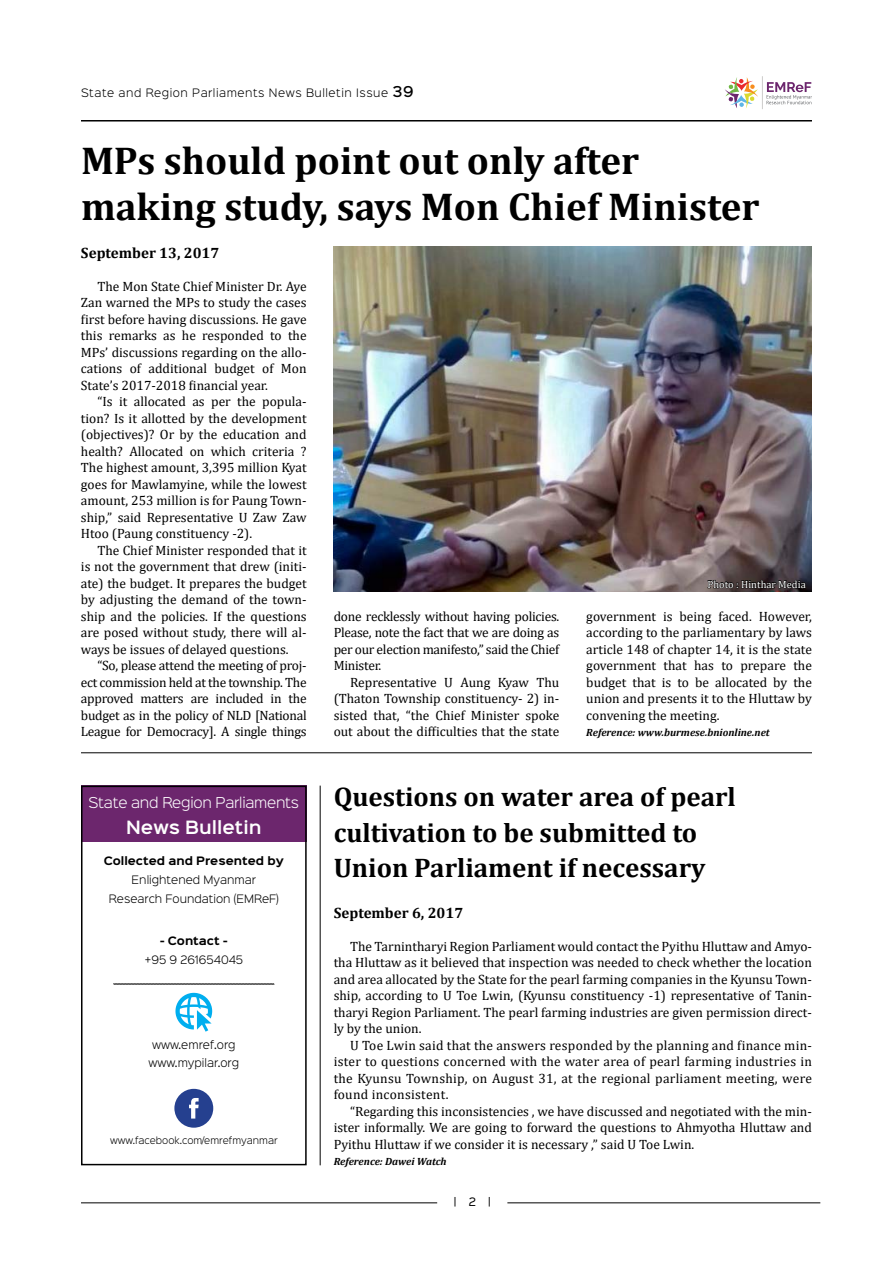
<style>
.page{position:relative;width:893px;height:1263px;background:#fff}
.page>*{position:absolute;margin:0;border:0;box-sizing:border-box;transform-origin:0 0}
.t1{font:700 39px/46.8px "Cambria";color:#000}
.t2{font:700 27px/35.4px "Cambria";color:#000}
.t3{font:600 16.5px "Sinkin Sans 600";color:#fff}
.t4{font:700 15px "Cambria";color:#000}
.t5{font:13.5px/16.5px "Cambria";color:#000;text-align:justify}
.t6{font:300 13.5px "Sinkin Sans 300";letter-spacing:-.02em;color:#fff}
.t7{font:300 10.5px/19.2px "Sinkin Sans 300";color:#000;text-align:center}
.t8{font:italic 700 10.5px "Cambria";color:#000}
.t9{font:300 10.5px "Sinkin Sans 300";letter-spacing:.05em;color:#000}
.t10{font:700 10.5px "Sinkin Sans 700";color:#000}
.t11{font:10.5px "Cambria";color:#fff}
.t12{font:10.5px "Sinkin Sans 400";color:#000}
.t13{font:300 9px "Sinkin Sans 300";color:#000}
.s1{font-family:"Sinkin Sans 500";font-weight:500;font-size:13.5px}
</style>
<div class="page">
<hr style="left:81px;top:120px;width:731px;height:2px;background:#000">
<svg style="left:767px;top:82px;width:45px;height:22px"></svg>
<svg style="left:725px;top:77px;width:33px;height:31px"></svg>
<hr style="left:762px;top:76px;width:1px;height:33px;background:#cdcccb">
<hr style="left:81px;top:1202px;width:356px;height:1px;background:#000">
<hr style="left:507px;top:1202px;width:313px;height:1px;background:#000">
<div style="left:81px;top:786px;width:226px;height:56px;background:#6c266d"></div>
<div style="left:81px;top:786px;width:226px;height:379px;border:2px solid #000"></div>
<svg style="left:174px;top:1089px;width:39px;height:39px"></svg>
<svg style="left:175px;top:993px;width:37px;height:39px"></svg>
<svg style="left:113px;top:984px;width:161px;height:1px"></svg>
<hr style="left:81px;top:752px;width:731px;height:1px;background:#000">
<hr style="left:320px;top:786px;width:1px;height:379px;background:#000">
<img style="left:334px;top:246px;width:478px;height:346px">
<svg style="left:707px;top:580px;width:99px;height:9px"></svg>
<p class="t9" style="left:81px;top:84px;width:334px">State and Region Parliaments News Bulletin Issue <span class="s1">39</span></p>
<h1 class="t1" style="left:81px;top:136px;width:680px">MPs should point out only after making study, says Mon Chief Minister</h1>
<p class="t4" style="left:81px;top:242px;width:140px">September 13, 2017</p>
<p class="t5" style="left:81px;top:278px;width:227px;text-indent:16px">The Mon State Chief Minister Dr. Aye Zan warned the MPs to study the cases first before having discussions. He gave this remarks as he responded to the MPs’ discussions regarding on the allo&shy;cations of additional budget of Mon State’s 2017-2018 financial year.</p>
<p class="t5" style="left:81px;top:393px;width:227px;text-indent:16px">“Is it allocated as per the popula&shy;tion? Is it allotted by the development (objectives)? Or by the education and health? Allocated on which criteria ?<br>The highest amount, 3,395 million Kyat goes for Mawlamyine, while the lowest amount, 253 million is for Paung Town&shy;ship,” said Representative U Zaw Zaw Htoo (Paung constituency -2).</p>
<p class="t5" style="left:81px;top:542px;width:227px;text-indent:16px">The Chief Minister responded that it is not the government that drew (initi&shy;ate) the budget. It prepares the budget by adjusting the demand of the town&shy;ship and the policies. If the questions are posed without study, there will al&shy;ways be issues of delayed questions.</p>
<p class="t5" style="left:81px;top:657px;width:227px;text-indent:16px">“So, please attend the meeting of proj&shy;ect commission held at the township. The approved matters are included in the budget as in the policy of NLD [National League for Democracy]. A single things</p>
<p class="t6" style="left:89px;top:792px;width:212px">State and Region Parliaments</p>
<p class="t3" style="left:126px;top:812px;width:137px">News Bulletin</p>
<p class="t10" style="left:104px;top:855px;width:182px">Collected and Presented by</p>
<p class="t7" style="left:109px;top:869px;width:171px">Enlightened Myanmar<br>Research Foundation (EMReF)</p>
<p class="t10" style="left:160px;top:935px;width:69px">- Contact -</p>
<p class="t7" style="left:144px;top:950px;width:100px">+95 9 261654045</p>
<p class="t7" style="left:148px;top:1034px;width:92px;line-height:18.6px">www.emref.org www.mypilar.org</p>
<p class="t13" style="left:110px;top:1133px;width:169px">www.facebook.com/emrefmyanmar</p>
<p class="t5" style="left:334px;top:608px;width:227px">done recklessly without having policies.<br>Please, note the fact that we are doing as per our election manifesto,” said the Chief Minister.</p>
<p class="t5" style="left:334px;top:674px;width:227px;text-indent:16px">Representative U Aung Kyaw Thu (Thaton Township constituency- 2) in&shy;sisted that, “the Chief Minister spoke out about the difficulties that the state</p>
<p class="t11" style="left:707px;top:578px;width:100px">Photo : Hinthar Media</p>
<p class="t5" style="left:586px;top:608px;width:227px">government is being faced. However, according to the parliamentary by laws article 148 of chapter 14, it is the state government that has to prepare the budget that is to be allocated by the union and presents it to the Hluttaw by convening the meeting.</p>
<p class="t8" style="left:586px;top:725px;width:185px">Reference: www.burmese.bnionline.net</p>
<h2 class="t2" style="left:334px;top:778px;width:404px">Questions on water area of pearl cultivation to be submitted to<br>Union Parliament if necessary</h2>
<p class="t4" style="left:334px;top:902px;width:131px">September 6, 2017</p>
<p class="t5" style="left:334px;top:938px;width:480px;text-indent:16px">The Tarnintharyi Region Parliament would contact the Pyithu Hluttaw and Amyo&shy;tha Hluttaw as it believed that inspection was needed to check whether the location and area allocated by the State for the pearl farming companies in the Kyunsu Town&shy;ship, according to U Toe Lwin, (Kyunsu constituency -1) representative of Tanin&shy;tharyi Region Parliament. The pearl farming industries are given permission direct&shy;ly by the union.</p>
<p class="t5" style="left:334px;top:1037px;width:480px;text-indent:16px">U Toe Lwin said that the answers responded by the planning and finance min&shy;ister to questions concerned with the water area of pearl farming industries in the Kyunsu Township, on August 31, at the regional parliament meeting, were found inconsistent.</p>
<p class="t5" style="left:334px;top:1103px;width:480px;text-indent:16px">“Regarding this inconsistencies , we have discussed and negotiated with the min&shy;ister informally. We are going to forward the questions to Ahmyotha Hluttaw and Pyithu Hluttaw if we consider it is necessary ,” said U Toe Lwin.</p>
<p class="t8" style="left:334px;top:1154px;width:115px">Reference: Dawei Watch</p>
<p class="t12" style="left:454px;top:1193px;width:39px">| 2 |</p>
</div>
